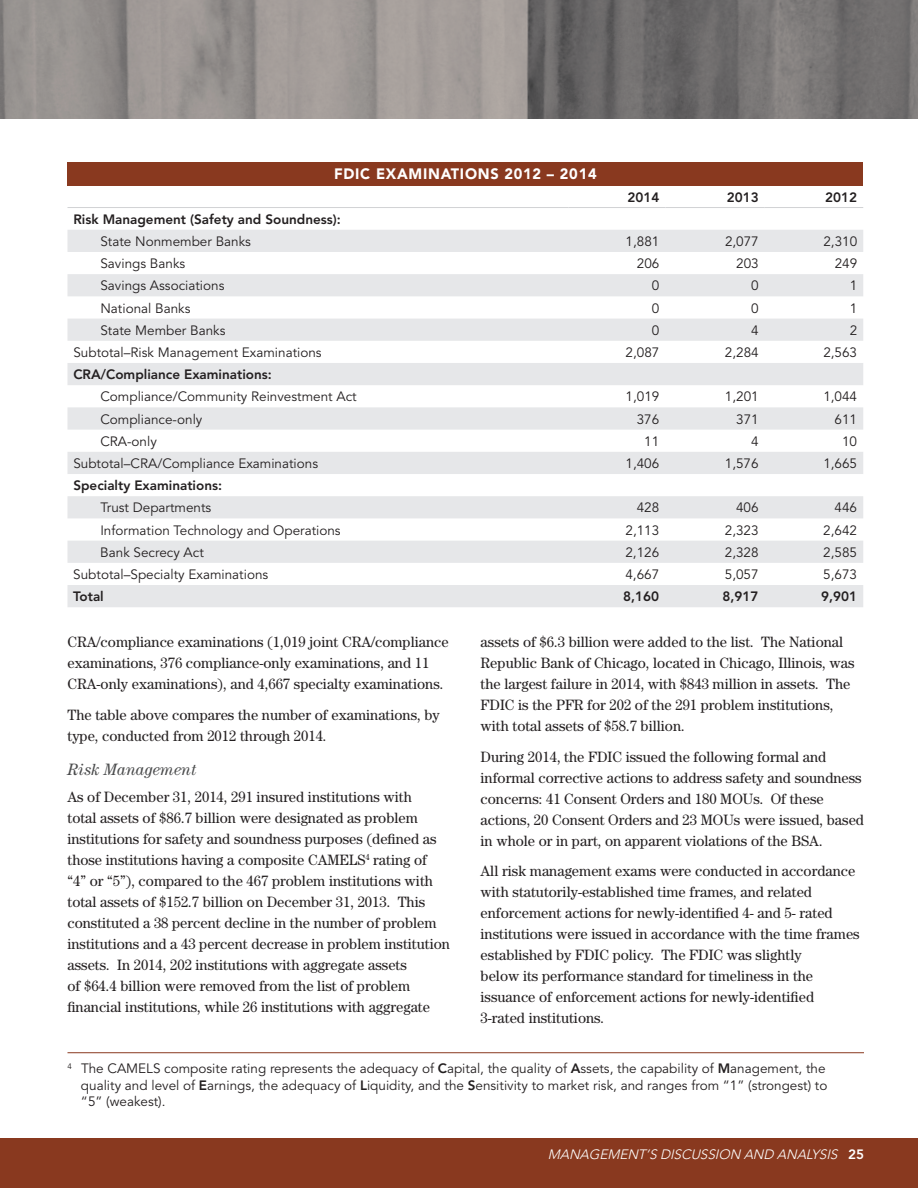
<style>
.page{position:relative;width:918px;height:1188px;background:#fff}
.page>*{position:absolute;margin:0;border:0;box-sizing:border-box;transform-origin:0 0}
.Heading_04{font:italic 16.5px "Century";color:#4b4c4d}
.Text_Main{font:15px/21px "Century";color:#231f20}
.Table_Title_Centered{font:900 15px "Avenir LT Std";letter-spacing:.05em;color:#fff}
.Footnote{font:13.5px/16.2px "Avenir LT Std";color:#231f20}
.Table_Text_Indent{font:13.5px "Avenir LT Std";color:#231f20}
.Table_Number_Normal{font:13.5px "Avenir LT Std";color:#231f20}
.Table_Text_Normal{font:13.5px "Avenir LT Std";color:#231f20}
.Table_Text_Bold{font:800 13.5px "Avenir LT Std";color:#231f20}
.t1{font:italic 300 13.5px "Avenir LT Std";color:#fff}
.Table_Number_Bold{font:800 13.5px "Avenir LT Std";color:#231f20}
.Table_Heading_R{font:800 13.5px "Avenir LT Std";color:#231f20}
.s1{font-weight:800}
.s2{font-weight:800;font-style:normal}
</style>
<div class="page">
<img style="left:0;top:0;width:918px;height:119px">
<div style="left:0;top:1138px;width:918px;height:50px;background:#89391f"></div>
<div style="left:68px;top:162px;width:795px;height:23px;background:#89391f"></div>
<svg style="left:68px;top:230px;width:795px;height:377px;fill:#e6e7e9"></svg>
<hr style="left:68px;top:207px;width:500px;height:1px;background:#d1d2d4">
<hr style="left:568px;top:207px;width:97px;height:1px;background:#d1d2d4">
<hr style="left:665px;top:207px;width:100px;height:1px;background:#d1d2d4">
<hr style="left:765px;top:207px;width:98px;height:1px;background:#d1d2d4">
<hr style="left:68px;top:1052px;width:796px;height:1px;background:#89391f">
<p class="Table_Title_Centered" style="left:334px;top:165px;width:264px">FDIC EXAMINATIONS 2012 – 2014</p>
<p class="Table_Heading_R" style="left:627px;top:189px;width:33px">2014</p>
<p class="Table_Heading_R" style="left:727px;top:189px;width:33px">2013</p>
<p class="Table_Heading_R" style="left:825px;top:189px;width:33px">2012</p>
<p class="Table_Text_Bold" style="left:73px;top:211px;width:269px">Risk Management (Safety and Soundness):</p>
<p class="Table_Text_Indent" style="left:100px;top:234px;width:152px">State Nonmember Banks</p>
<p class="Table_Number_Normal" style="left:626px;top:234px;width:35px">1,881</p>
<p class="Table_Number_Normal" style="left:725px;top:234px;width:35px">2,077</p>
<p class="Table_Number_Normal" style="left:823px;top:234px;width:35px">2,310</p>
<p class="Table_Text_Indent" style="left:100px;top:256px;width:86px">Savings Banks</p>
<p class="Table_Number_Normal" style="left:637px;top:256px;width:24px">206</p>
<p class="Table_Number_Normal" style="left:736px;top:256px;width:24px">203</p>
<p class="Table_Number_Normal" style="left:835px;top:256px;width:24px">249</p>
<p class="Table_Text_Indent" style="left:100px;top:278px;width:126px">Savings Associations</p>
<p class="Table_Number_Normal" style="left:652px;top:278px;width:9px">0</p>
<p class="Table_Number_Normal" style="left:751px;top:278px;width:9px">0</p>
<p class="Table_Number_Normal" style="left:850px;top:278px;width:9px">1</p>
<p class="Table_Text_Indent" style="left:100px;top:300px;width:92px">National Banks</p>
<p class="Table_Number_Normal" style="left:652px;top:300px;width:9px">0</p>
<p class="Table_Number_Normal" style="left:751px;top:300px;width:9px">0</p>
<p class="Table_Number_Normal" style="left:850px;top:300px;width:9px">1</p>
<p class="Table_Text_Indent" style="left:100px;top:322px;width:127px">State Member Banks</p>
<p class="Table_Number_Normal" style="left:652px;top:322px;width:9px">0</p>
<p class="Table_Number_Normal" style="left:751px;top:322px;width:9px">4</p>
<p class="Table_Number_Normal" style="left:850px;top:322px;width:9px">2</p>
<p class="Table_Text_Normal" style="left:73px;top:345px;width:250px">Subtotal–Risk Management Examinations</p>
<p class="Table_Number_Normal" style="left:626px;top:345px;width:35px">2,087</p>
<p class="Table_Number_Normal" style="left:725px;top:345px;width:35px">2,284</p>
<p class="Table_Number_Normal" style="left:823px;top:345px;width:35px">2,563</p>
<p class="Table_Text_Bold" style="left:73px;top:367px;width:200px">CRA/Compliance Examinations:</p>
<p class="Table_Text_Indent" style="left:100px;top:389px;width:258px">Compliance/Community Reinvestment Act</p>
<p class="Table_Number_Normal" style="left:626px;top:389px;width:35px">1,019</p>
<p class="Table_Number_Normal" style="left:725px;top:389px;width:35px">1,201</p>
<p class="Table_Number_Normal" style="left:823px;top:389px;width:35px">1,044</p>
<p class="Table_Text_Indent" style="left:100px;top:411px;width:104px">Compliance-only</p>
<p class="Table_Number_Normal" style="left:637px;top:411px;width:24px">376</p>
<p class="Table_Number_Normal" style="left:736px;top:411px;width:24px">371</p>
<p class="Table_Number_Normal" style="left:835px;top:411px;width:24px">611</p>
<p class="Table_Text_Indent" style="left:100px;top:433px;width:58px">CRA-only</p>
<p class="Table_Number_Normal" style="left:644px;top:433px;width:17px">11</p>
<p class="Table_Number_Normal" style="left:751px;top:433px;width:9px">4</p>
<p class="Table_Number_Normal" style="left:842px;top:433px;width:17px">10</p>
<p class="Table_Text_Normal" style="left:73px;top:456px;width:246px">Subtotal–CRA/Compliance Examinations</p>
<p class="Table_Number_Normal" style="left:626px;top:456px;width:35px">1,406</p>
<p class="Table_Number_Normal" style="left:725px;top:456px;width:35px">1,576</p>
<p class="Table_Number_Normal" style="left:823px;top:456px;width:35px">1,665</p>
<p class="Table_Text_Bold" style="left:73px;top:478px;width:150px">Specialty Examinations:</p>
<p class="Table_Text_Indent" style="left:100px;top:500px;width:112px">Trust Departments</p>
<p class="Table_Number_Normal" style="left:637px;top:500px;width:24px">428</p>
<p class="Table_Number_Normal" style="left:736px;top:500px;width:24px">406</p>
<p class="Table_Number_Normal" style="left:835px;top:500px;width:24px">446</p>
<p class="Table_Text_Indent" style="left:100px;top:522px;width:242px">Information Technology and Operations</p>
<p class="Table_Number_Normal" style="left:626px;top:522px;width:35px">2,113</p>
<p class="Table_Number_Normal" style="left:725px;top:522px;width:35px">2,323</p>
<p class="Table_Number_Normal" style="left:823px;top:522px;width:35px">2,642</p>
<p class="Table_Text_Indent" style="left:100px;top:544px;width:105px">Bank Secrecy Act</p>
<p class="Table_Number_Normal" style="left:625px;top:544px;width:35px">2,126</p>
<p class="Table_Number_Normal" style="left:725px;top:544px;width:35px">2,328</p>
<p class="Table_Number_Normal" style="left:823px;top:544px;width:35px">2,585</p>
<p class="Table_Text_Normal" style="left:73px;top:567px;width:196px">Subtotal–Specialty Examinations</p>
<p class="Table_Number_Normal" style="left:625px;top:567px;width:35px">4,667</p>
<p class="Table_Number_Normal" style="left:725px;top:567px;width:35px">5,057</p>
<p class="Table_Number_Normal" style="left:823px;top:567px;width:35px">5,673</p>
<p class="Table_Text_Bold" style="left:73px;top:589px;width:32px">Total</p>
<p class="Table_Number_Bold" style="left:623px;top:589px;width:37px">8,160</p>
<p class="Table_Number_Bold" style="left:723px;top:589px;width:37px">8,917</p>
<p class="Table_Number_Bold" style="left:821px;top:589px;width:37px">9,901</p>
<p class="Text_Main" style="left:68px;top:631px;width:383px">CRA/compliance examinations (1,019 joint CRA/compliance examinations, 376 compliance-only examinations, and 11<br>CRA-only examinations), and 4,667 specialty examinations.</p>
<p class="Text_Main" style="left:68px;top:704px;width:374px">The table above compares the number of examinations, by type, conducted from 2012 through 2014.</p>
<p class="Heading_04" style="left:68px;top:760px;width:130px">Risk Management</p>
<p class="Text_Main" style="left:68px;top:786px;width:384px">As of December 31, 2014, 291 insured institutions with<br>total assets of $86.7 billion were designated as problem institutions for safety and soundness purposes (defined as those institutions having a composite CAMELS<sup>4</sup> rating of<br>“4” or “5”), compared to the 467 problem institutions with total assets of $152.7 billion on December 31, 2013. This constituted a 38 percent decline in the number of problem institutions and a 43 percent decrease in problem institution assets. In 2014, 202 institutions with aggregate assets<br>of $64.4 billion were removed from the list of problem financial institutions, while 26 institutions with aggregate</p>
<p class="Text_Main" style="left:481px;top:631px;width:375px">assets of $6.3 billion were added to the list. The National Republic Bank of Chicago, located in Chicago, Illinois, was the largest failure in 2014, with $843 million in assets. The FDIC is the PFR for 202 of the 291 problem institutions, with total assets of $58.7 billion.</p>
<p class="Text_Main" style="left:481px;top:746px;width:385px">During 2014, the FDIC issued the following formal and informal corrective actions to address safety and soundness concerns: 41 Consent Orders and 180 MOUs. Of these actions, 20 Consent Orders and 23 MOUs were issued, based in whole or in part, on apparent violations of the BSA.</p>
<p class="Text_Main" style="left:481px;top:860px;width:381px">All risk management exams were conducted in accordance with statutorily-established time frames, and related enforcement actions for newly-identified 4- and 5- rated institutions were issued in accordance with the time frames established by FDIC policy. The FDIC was slightly<br>below its performance standard for timeliness in the issuance of enforcement actions for newly-identified 3-rated institutions.</p>
<p class="Footnote" style="left:81px;top:1061px;width:748px;text-indent:-13px"><sup>4</sup> The CAMELS composite rating represents the adequacy of <span class="s1">C</span>apital, the quality of <span class="s1">A</span>ssets, the capability of <span class="s1">M</span>anagement, the quality and level of <span class="s1">E</span>arnings, the adequacy of <span class="s1">L</span>iquidity, and the <span class="s1">S</span>ensitivity to market risk, and ranges from “1” (strongest) to “5” (weakest).</p>
<p class="t1" style="left:548px;top:1146px;width:318px">MANAGEMENT’S DISCUSSION AND ANALYSIS <span class="s2">25</span></p>
</div>
